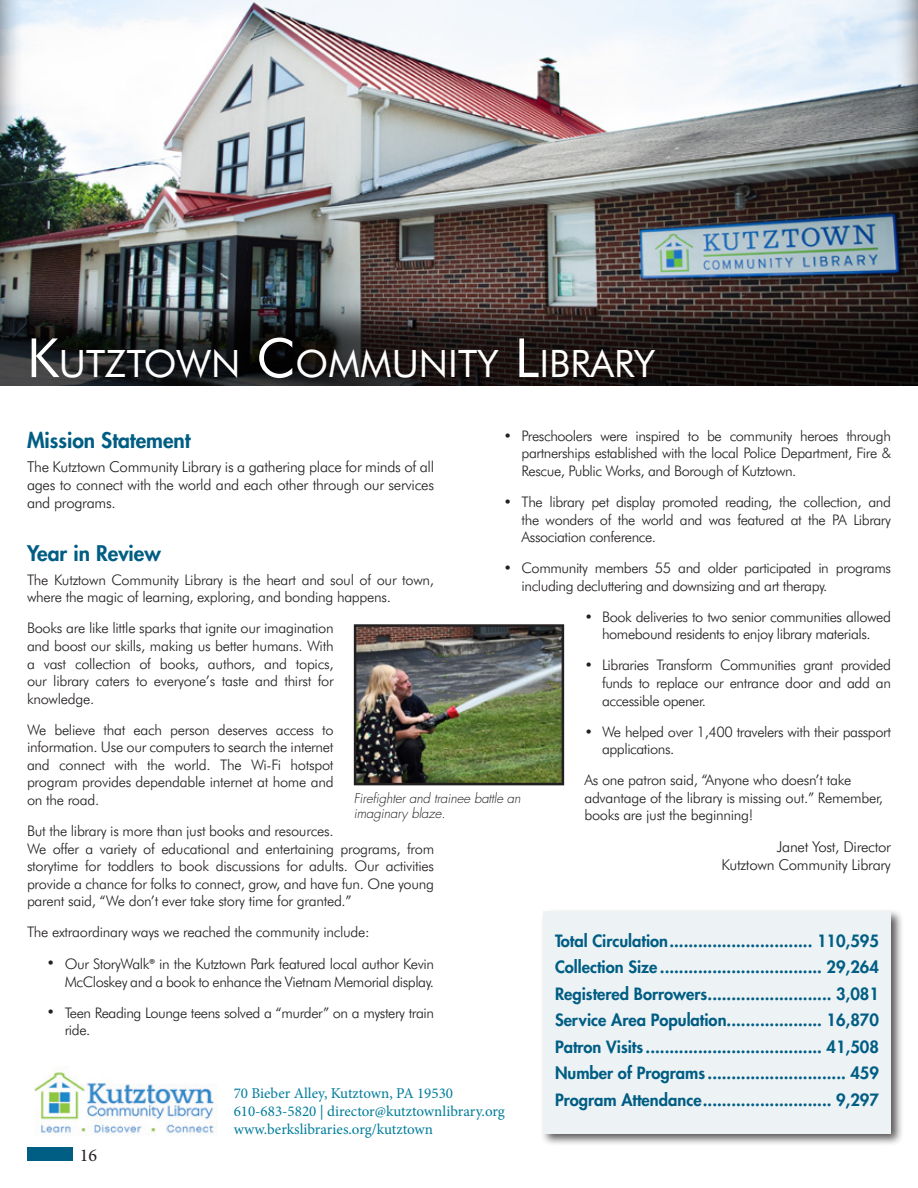
<style>
.page{position:relative;width:918px;height:1188px;background:#fff}
.page>*{position:absolute;margin:0;border:0;box-sizing:border-box;transform-origin:0 0}
.t1{font:37.8px "Futura BT";color:#fff}
.t2{font:800 21px "Futura";color:#005d83}
.t3{font:18px "Minion Pro";color:#231f20}
.t4{font:800 16.5px/26.5px "Futura";color:#005d83;text-align:justify}
.t5{font:300 15px/18px "Futura BT";letter-spacing:-.02em;color:#231f20;text-align:justify}
.t6{font:15px/18px "Minion Pro";color:#007c9b}
.t7{font:300 14.7px/17.5px "Futura BT";letter-spacing:-.02em;color:#231f20}
.t8{font:italic 300 13.2px/15.9px "Futura";letter-spacing:-.01em;color:#231f20}
.s1{font-size:54px}
.s2{font-family:"Myriad Pro";font-weight:400}
</style>
<div class="page">
<div style="left:0;top:0;width:918px;height:387px;background:#231f20;opacity:.75"></div>
<img style="left:34px;top:1067px;width:180px;height:69px">
<div style="left:540px;top:908px;width:364px;height:239px;background:#231f20;opacity:.75"></div>
<div style="left:543px;top:912px;width:348px;height:222px;background:#edf2f5"></div>
<div style="left:27px;top:1148px;width:45px;height:13px;background:#005d83"></div>
<img style="left:358px;top:628px;width:202px;height:153px">
<div style="left:354px;top:624px;width:210px;height:161px;border:3px solid #231f20"></div>
<h1 class="t1" style="left:27px;top:341px;width:630px"><span class="s1">K</span>UTZTOWN <span class="s1">C</span>OMMUNITY <span class="s1">L</span>IBRARY</h1>
<p class="t7" style="left:522px;top:427px;width:371px;text-align:justify">Preschoolers were inspired to be community heroes through partnerships established with the local Police Department, Fire &amp; Rescue, Public Works, and Borough of Kutztown.</p>
<p class="t7" style="left:522px;top:493px;width:371px;text-align:justify">The library pet display promoted reading, the collection, and the wonders of the world and was featured at the PA Library Association conference.</p>
<p class="t7" style="left:522px;top:559px;width:371px">Community members 55 and older participated in programs including decluttering and downsizing and art therapy.</p>
<p class="t7" style="left:602px;top:608px;width:290px">Book deliveries to two senior communities allowed homebound residents to enjoy library materials.</p>
<p class="t7" style="left:602px;top:656px;width:291px;text-align:justify">Libraries Transform Communities grant provided funds to replace our entrance door and add an accessible opener.</p>
<p class="t7" style="left:602px;top:723px;width:290px">We helped over 1,400 travelers with their passport applications.</p>
<h2 class="t2" style="left:27px;top:427px;width:165px">Mission Statement</h2>
<p class="t5" style="left:27px;top:458px;width:409px">The Kutztown Community Library is a gathering place for minds of all ages to connect with the world and each other through our services and programs.</p>
<h2 class="t2" style="left:27px;top:540px;width:135px">Year in Review</h2>
<p class="t7" style="left:27px;top:571px;width:409px">The Kutztown Community Library is the heart and soul of our town, where the magic of learning, exploring, and bonding happens.</p>
<p class="t7" style="left:27px;top:619px;width:308px;text-align:justify">Books are like little sparks that ignite our imagination and boost our skills, making us better humans. With a vast collection of books, authors, and topics, our library caters to everyone’s taste and thirst for knowledge.</p>
<p class="t7" style="left:27px;top:721px;width:308px;text-align:justify">We believe that each person deserves access to information. Use our computers to search the internet and connect with the world. The Wi-Fi hotspot program provides dependable internet at home and on the road.</p>
<p class="t7" style="left:27px;top:822px;width:409px">But the library is more than just books and resources.<br>We offer a variety of educational and entertaining programs, from storytime for toddlers to book discussions for adults. Our activities provide a chance for folks to connect, grow, and have fun. One young parent said, “We don’t ever take story time for granted.”</p>
<p class="t7" style="left:47px;top:916px;width:325px;line-height:31px;text-indent:-20px">The extraordinary ways we reached the community include: •</p>
<p class="t7" style="left:503px;top:427px;width:10px">•</p>
<p class="t7" style="left:503px;top:493px;width:10px">•</p>
<p class="t7" style="left:503px;top:559px;width:10px">•</p>
<p class="t7" style="left:584px;top:608px;width:10px">•</p>
<p class="t7" style="left:584px;top:656px;width:10px">•</p>
<p class="t7" style="left:584px;top:722px;width:10px">•</p>
<p class="t7" style="left:584px;top:771px;width:300px">As one patron said, “Anyone who doesn’t take advantage of the library is missing out.” Remember, books are just the beginning!</p>
<p class="t5" style="left:722px;top:837px;width:171px;text-align:right">Janet Yost, Director<br>Kutztown Community Library</p>
<p class="t8" style="left:354px;top:790px;width:168px">Firefighter and trainee battle an imaginary blaze.</p>
<p class="t4" style="left:555px;top:927px;width:326px">Total Circulation.............................. 110,595<br>Collection Size .................................. 29,264<br>Registered Borrowers.......................... 3,081<br>Service Area Population.................... 16,870<br>Patron Visits ..................................... 41,508<br>Number of Programs ............................. 459<br>Program Attendance........................... 9,297</p>
<p class="t7" style="left:65px;top:955px;width:371px">Our StoryWalk<span class="s2">®</span> in the Kutztown Park featured local author Kevin<br>McCloskey and a book to enhance the Vietnam Memorial display.</p>
<p class="t7" style="left:65px;top:1004px;width:371px">Teen Reading Lounge teens solved a “murder” on a mystery train ride.</p>
<p class="t7" style="left:47px;top:1003px;width:10px">•</p>
<p class="t6" style="left:234px;top:1084px;width:273px">70 Bieber Alley, Kutztown, PA 19530<br>610-683-5820 | director@kutztownlibrary.org www.berkslibraries.org/kutztown</p>
<p class="t3" style="left:80px;top:1143px;width:19px">16</p>
</div>
